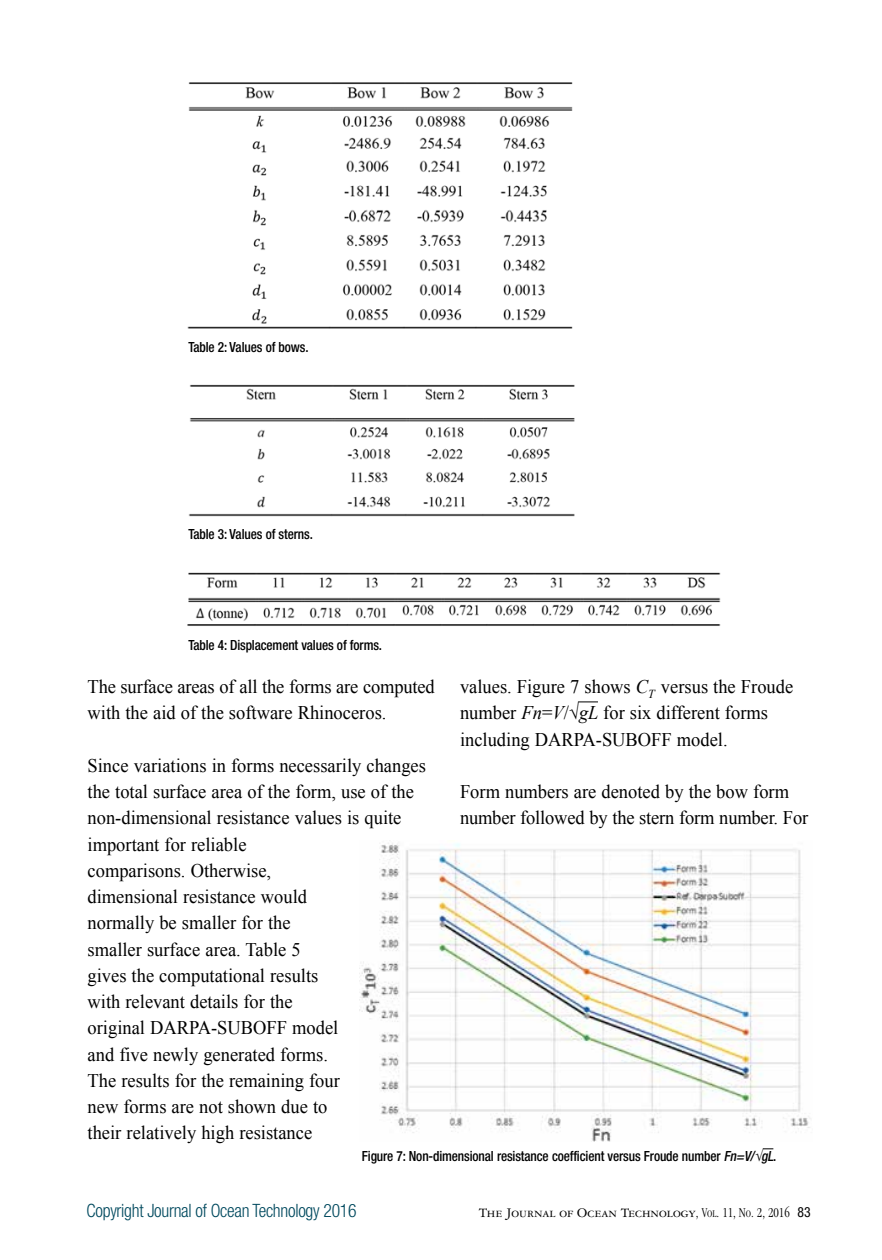
<style>
.page{position:relative;width:882px;height:1260px;background:#fff}
.page>*{position:absolute;margin:0;border:0;box-sizing:border-box;transform-origin:0 0}
.t1{font:19.25px/26.2px "Times New Roman";color:#000;scale:.96 1}
.t2{font:300 condensed 18.38px "Helvetica Neue";letter-spacing:-.015em;color:#00495e;scale:.96 1}
.t3{font:500 condensed 14px "Helvetica Neue";letter-spacing:-.01em;color:#000;scale:.95 1}
.t4{font:14px "Garamond Three SC";color:#000}
.s1{font-style:italic}
.s2{font-family:"Garamond";font-weight:300;font-stretch:condensed}
.s3{font-family:"Garamond";font-weight:300;font-stretch:condensed;font-size:10.5px}
.s4{font-family:"Helvetica Neue LT Std";font-stretch:condensed}
</style>
<div class="page">
<img style="left:359px;top:843px;width:452px;height:298px">
<img style="left:187px;top:82px;width:386px;height:247px">
<img style="left:188px;top:384px;width:387px;height:133px">
<img style="left:187px;top:572px;width:534px;height:54px">
<svg style="left:578px;top:702px;width:20px;height:1px"></svg>
<p class="t3" style="left:188px;top:339px;width:128px">Table 2: Values of bows.</p>
<p class="t3" style="left:188px;top:526px;width:133px">Table 3: Values of sterns.</p>
<p class="t3" style="left:188px;top:637px;width:206px">Table 4: Displacement values of forms.</p>
<p class="t1" style="left:88px;top:673px;width:363px">The surface areas of all the forms are computed with the aid of the software Rhinoceros.</p>
<p class="t1" style="left:88px;top:752px;width:354px">Since variations in forms necessarily changes the total surface area of the form, use of the non-dimensional resistance values is quite important for reliable<br>comparisons. Otherwise,<br>dimensional resistance would<br>normally be smaller for the<br>smaller surface area. Table 5<br>gives the computational results<br>with relevant details for the<br>original DARPA-SUBOFF model<br>and five newly generated forms.<br>The results for the remaining four<br>new forms are not shown due to<br>their relatively high resistance</p>
<p class="t1" style="left:460px;top:673px;width:349px">values. Figure 7 shows <span class="s1">C</span><sub>T</sub> versus the Froude number <span class="s1">Fn</span>=<span class="s1">V</span>/√<span class="s1">gL</span> for six different forms including DARPA-SUBOFF model.</p>
<p class="t1" style="left:460px;top:778px;width:364px">Form numbers are denoted by the bow form number followed by the stern form number. For</p>
<p class="t3" style="left:362px;top:1148px;width:438px">Figure 7: Non-dimensional resistance coefficient versus Froude number <span class="s1">Fn=V/</span>√<span class="s1">gL</span>.</p>
<p class="t2" style="left:87px;top:1200px;width:283px">Copyright Journal of Ocean Technology 2016</p>
<p class="t4" style="left:479px;top:1205px;width:333px">The Journal of Ocean Technology<span class="s2">,</span> <span class="s2">V</span><span class="s3">ol</span><span class="s2">. 11, N</span><span class="s3">o</span><span class="s2">. 2, 2016</span> <span class="s4">83</span></p>
</div>
